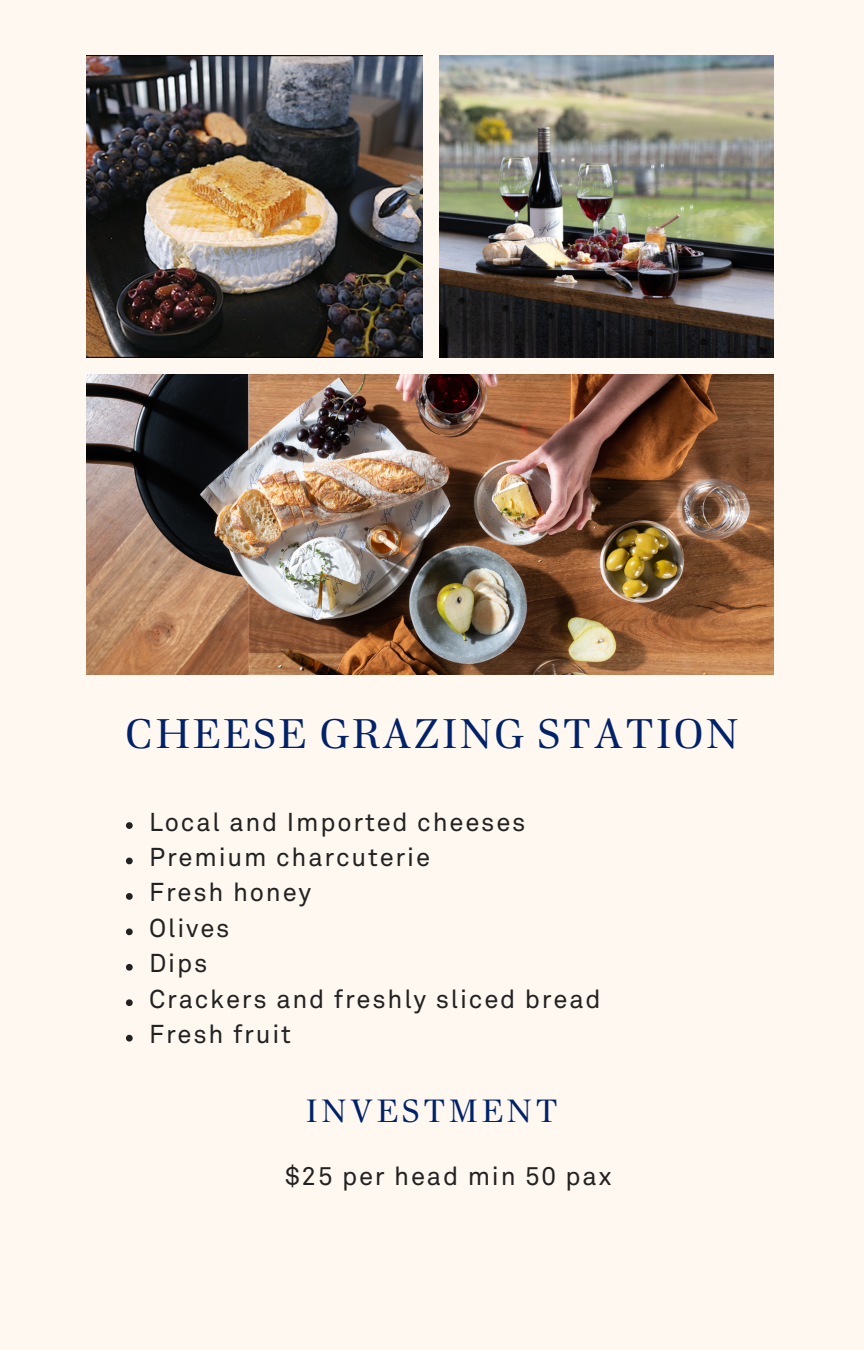
<style>
.page{position:relative;width:864px;height:1350px;background:#fff8f1}
.page>*{position:absolute;margin:0;border:0;box-sizing:border-box;transform-origin:0 0}
.t1{font:40.5px "Home Text";letter-spacing:.05em;color:#012169}
.t2{font:31.5px "Home Text";letter-spacing:.105em;color:#012169}
.t3{font:25.65px/35.6px "Akkurat Std";letter-spacing:.07em;color:#222}
</style>
<div class="page">
<img style="left:86px;top:55px;width:336px;height:302px">
<img style="left:439px;top:55px;width:334px;height:302px">
<img style="left:86px;top:374px;width:687px;height:301px">
<svg style="left:126px;top:822px;width:7px;height:7px"></svg>
<svg style="left:126px;top:858px;width:7px;height:6px"></svg>
<svg style="left:126px;top:893px;width:7px;height:7px"></svg>
<svg style="left:126px;top:928px;width:7px;height:7px"></svg>
<svg style="left:126px;top:964px;width:7px;height:7px"></svg>
<svg style="left:126px;top:999px;width:7px;height:7px"></svg>
<svg style="left:126px;top:1035px;width:7px;height:7px"></svg>
<h1 class="t1" style="left:125px;top:709px;width:615px">CHEESE GRAZING STATION</h1>
<p class="t3" style="left:149px;top:806px;width:453px">Local and Imported cheeses<br>Premium charcuterie<br>Fresh honey<br>Olives<br>Dips<br>Crackers and freshly sliced bread<br>Fresh fruit</p>
<p class="t2" style="left:306px;top:1092px;width:254px">INVESTMENT</p>
<p class="t3" style="left:285px;top:1160px;width:328px">$25 per head min 50 pax</p>
</div>
